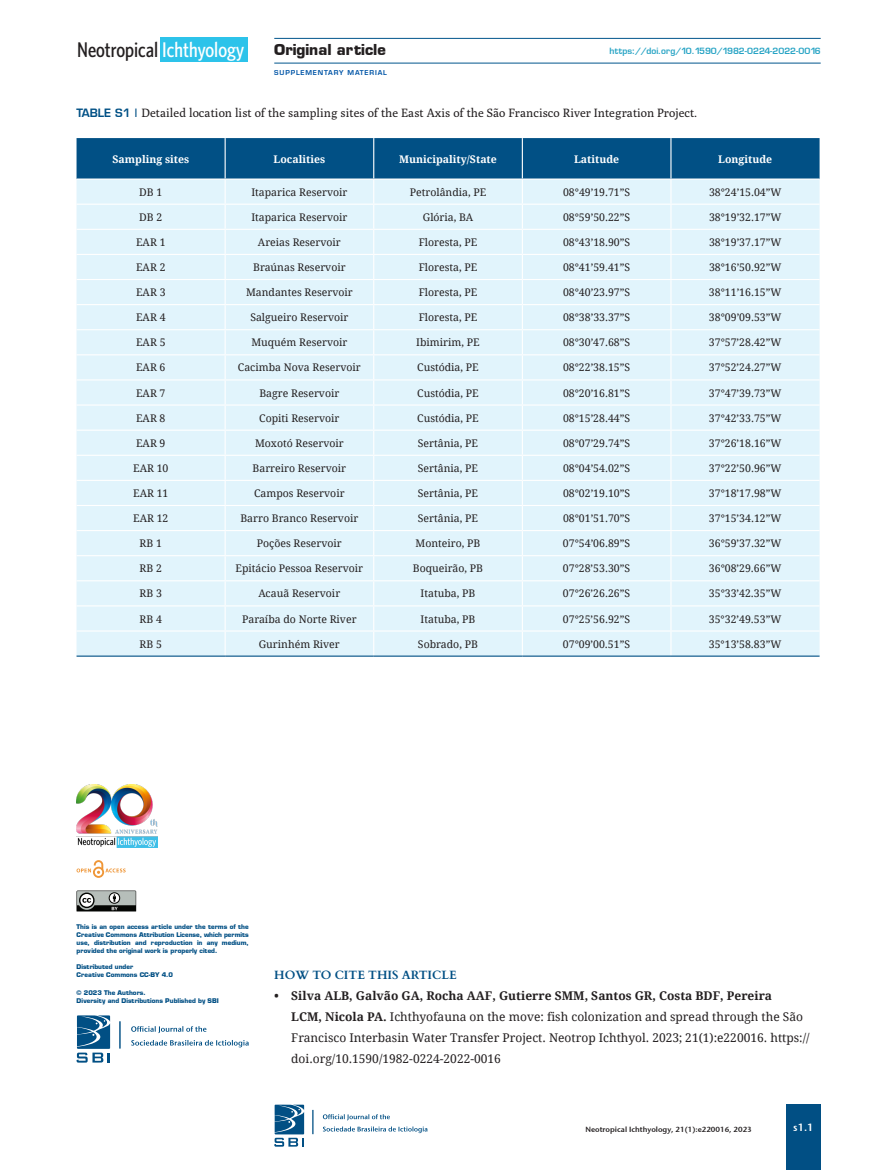
<style>
.page{position:relative;width:893px;height:1170px;background:#fff}
.page>*{position:absolute;margin:0;border:0;box-sizing:border-box;transform-origin:0 0}
.t1{font:500 21.3px "Whitney Condensed";color:#231f20}
.t2{font:700 15.75px "Eugenio";color:#231f20}
.t3{font:12px/21px "Droid Serif";color:#231f20}
.t4{font:12px "Poly";color:#231f20}
.t5{font:700 12px "Cardo";color:#014f84}
.t6{font:10.5px "Droid Serif";color:#231f20}
.t7{font:700 10.5px "Droid Serif";color:#fff}
.t8{font:10.5px "Stone Sans Sem ITCTT Semi";color:#fff}
.t9{font:9px "Eugenio Medium Normal";color:#26a3c4}
.t10{font:7.5px "Stone Sans Sem ITCTT Semi";color:#231f20}
.t11{font:7.05px "Eugenio Medium Normal";letter-spacing:.12em;color:#0155a7}
.t12{font:700 6.75px/8.1px "Eugenio";color:#014f84}
.s1{color:#fff}
.s2{font-family:"Eugenio Medium Normal";color:#015085}
.s3{font-weight:700}
</style>
<div class="page">
<div style="left:786px;top:1104px;width:35px;height:65px;background:#014f84"></div>
<hr style="left:274px;top:63px;width:547px;height:1px;background:#01558c">
<hr style="left:274px;top:38px;width:547px;height:1px;background:#01558c">
<svg style="left:323px;top:1126px;width:104px;height:6px"></svg>
<svg style="left:323px;top:1114px;width:67px;height:6px"></svg>
<svg style="left:312px;top:1109px;width:1px;height:25px"></svg>
<svg style="left:274px;top:1104px;width:30px;height:42px"></svg>
<div style="left:160px;top:37px;width:88px;height:25px;background:#2dc3ea"></div>
<svg style="left:77px;top:138px;width:743px;height:517px;background:#d0e7f2"></svg>
<hr style="left:77px;top:655px;width:148px;height:1px;background:#015085">
<hr style="left:225px;top:655px;width:149px;height:1px;background:#015085">
<hr style="left:374px;top:655px;width:148px;height:1px;background:#015085">
<hr style="left:522px;top:655px;width:149px;height:1px;background:#015085">
<hr style="left:671px;top:655px;width:149px;height:1px;background:#015085">
<svg style="left:131px;top:1040px;width:118px;height:7px"></svg>
<svg style="left:131px;top:1026px;width:75px;height:7px"></svg>
<hr style="left:119px;top:1021px;width:2px;height:27px;background:#014f84">
<svg style="left:76px;top:1015px;width:34px;height:47px"></svg>
<svg style="left:77px;top:860px;width:49px;height:17px"></svg>
<svg style="left:77px;top:890px;width:59px;height:21px"></svg>
<img style="left:77px;top:784px;width:80px;height:63px">
<h1 class="t1" style="left:77px;top:37px;width:169px">Neotropical <span class="s1">Ichthyology</span></h1>
<h2 class="t2" style="left:274px;top:40px;width:113px">Original article</h2>
<p class="t11" style="left:274px;top:68px;width:114px">SUPPLEMENTARY MATERIAL</p>
<p class="t9" style="left:610px;top:45px;width:213px">https://doi.org/10.1590/1982-0224-2022-0016</p>
<p class="t4" style="left:77px;top:106px;width:622px"><span class="s2">TABLE S1 |</span> Detailed location list of the sampling sites of the East Axis of the São Francisco River Integration Project.</p>
<p class="t7" style="left:112px;top:153px;width:78px">Sampling sites</p>
<p class="t7" style="left:274px;top:153px;width:53px">Localities</p>
<p class="t7" style="left:399px;top:153px;width:99px">Municipality/State</p>
<p class="t7" style="left:574px;top:153px;width:47px">Latitude</p>
<p class="t7" style="left:718px;top:153px;width:55px">Longitude</p>
<p class="t6" style="left:139px;top:186px;width:25px">DB 1</p>
<p class="t6" style="left:251px;top:186px;width:98px">Itaparica Reservoir</p>
<p class="t6" style="left:410px;top:186px;width:78px">Petrolândia, PE</p>
<p class="t6" style="left:563px;top:186px;width:69px">08°49’19.71”S</p>
<p class="t6" style="left:709px;top:186px;width:74px">38°24’15.04”W</p>
<p class="t6" style="left:139px;top:211px;width:25px">DB 2</p>
<p class="t6" style="left:251px;top:211px;width:98px">Itaparica Reservoir</p>
<p class="t6" style="left:423px;top:211px;width:52px">Glória, BA</p>
<p class="t6" style="left:563px;top:211px;width:69px">08°59’50.22”S</p>
<p class="t6" style="left:709px;top:211px;width:74px">38°19’32.17”W</p>
<p class="t6" style="left:136px;top:236px;width:31px">EAR 1</p>
<p class="t6" style="left:258px;top:236px;width:84px">Areias Reservoir</p>
<p class="t6" style="left:419px;top:236px;width:60px">Floresta, PE</p>
<p class="t6" style="left:563px;top:236px;width:69px">08°43’18.90”S</p>
<p class="t6" style="left:709px;top:236px;width:74px">38°19’37.17”W</p>
<p class="t6" style="left:136px;top:261px;width:31px">EAR 2</p>
<p class="t6" style="left:253px;top:261px;width:94px">Braúnas Reservoir</p>
<p class="t6" style="left:419px;top:261px;width:60px">Floresta, PE</p>
<p class="t6" style="left:563px;top:261px;width:69px">08°41’59.41”S</p>
<p class="t6" style="left:709px;top:261px;width:74px">38°16’50.92”W</p>
<p class="t6" style="left:136px;top:286px;width:31px">EAR 3</p>
<p class="t6" style="left:246px;top:286px;width:108px">Mandantes Reservoir</p>
<p class="t6" style="left:419px;top:286px;width:60px">Floresta, PE</p>
<p class="t6" style="left:563px;top:286px;width:69px">08°40’23.97”S</p>
<p class="t6" style="left:709px;top:286px;width:74px">38°11’16.15”W</p>
<p class="t6" style="left:136px;top:311px;width:31px">EAR 4</p>
<p class="t6" style="left:250px;top:311px;width:100px">Salgueiro Reservoir</p>
<p class="t6" style="left:419px;top:311px;width:60px">Floresta, PE</p>
<p class="t6" style="left:563px;top:311px;width:69px">08°38’33.37”S</p>
<p class="t6" style="left:709px;top:311px;width:74px">38°09’09.53”W</p>
<p class="t6" style="left:136px;top:336px;width:31px">EAR 5</p>
<p class="t6" style="left:251px;top:336px;width:98px">Muquém Reservoir</p>
<p class="t6" style="left:416px;top:336px;width:65px">Ibimirim, PE</p>
<p class="t6" style="left:563px;top:336px;width:69px">08°30’47.68”S</p>
<p class="t6" style="left:709px;top:336px;width:74px">37°57’28.42”W</p>
<p class="t6" style="left:136px;top:361px;width:31px">EAR 6</p>
<p class="t6" style="left:238px;top:361px;width:124px">Cacimba Nova Reservoir</p>
<p class="t6" style="left:417px;top:361px;width:63px">Custódia, PE</p>
<p class="t6" style="left:563px;top:361px;width:69px">08°22’38.15”S</p>
<p class="t6" style="left:709px;top:361px;width:74px">37°52’24.27”W</p>
<p class="t6" style="left:136px;top:387px;width:31px">EAR 7</p>
<p class="t6" style="left:259px;top:387px;width:81px">Bagre Reservoir</p>
<p class="t6" style="left:417px;top:387px;width:63px">Custódia, PE</p>
<p class="t6" style="left:563px;top:387px;width:69px">08°20’16.81”S</p>
<p class="t6" style="left:709px;top:387px;width:74px">37°47’39.73”W</p>
<p class="t6" style="left:136px;top:412px;width:31px">EAR 8</p>
<p class="t6" style="left:259px;top:412px;width:82px">Copiti Reservoir</p>
<p class="t6" style="left:417px;top:412px;width:63px">Custódia, PE</p>
<p class="t6" style="left:563px;top:412px;width:69px">08°15’28.44”S</p>
<p class="t6" style="left:709px;top:412px;width:74px">37°42’33.75”W</p>
<p class="t6" style="left:136px;top:437px;width:31px">EAR 9</p>
<p class="t6" style="left:255px;top:437px;width:90px">Moxotó Reservoir</p>
<p class="t6" style="left:418px;top:437px;width:62px">Sertânia, PE</p>
<p class="t6" style="left:563px;top:437px;width:69px">08°07’29.74”S</p>
<p class="t6" style="left:709px;top:437px;width:74px">37°26’18.16”W</p>
<p class="t6" style="left:133px;top:462px;width:37px">EAR 10</p>
<p class="t6" style="left:253px;top:462px;width:95px">Barreiro Reservoir</p>
<p class="t6" style="left:418px;top:462px;width:62px">Sertânia, PE</p>
<p class="t6" style="left:563px;top:462px;width:69px">08°04’54.02”S</p>
<p class="t6" style="left:709px;top:462px;width:74px">37°22’50.96”W</p>
<p class="t6" style="left:133px;top:487px;width:37px">EAR 11</p>
<p class="t6" style="left:254px;top:487px;width:92px">Campos Reservoir</p>
<p class="t6" style="left:418px;top:487px;width:62px">Sertânia, PE</p>
<p class="t6" style="left:563px;top:487px;width:69px">08°02’19.10”S</p>
<p class="t6" style="left:709px;top:487px;width:74px">37°18’17.98”W</p>
<p class="t6" style="left:133px;top:512px;width:37px">EAR 12</p>
<p class="t6" style="left:240px;top:512px;width:119px">Barro Branco Reservoir</p>
<p class="t6" style="left:418px;top:512px;width:62px">Sertânia, PE</p>
<p class="t6" style="left:563px;top:512px;width:69px">08°01’51.70”S</p>
<p class="t6" style="left:709px;top:512px;width:74px">37°15’34.12”W</p>
<p class="t6" style="left:140px;top:537px;width:24px">RB 1</p>
<p class="t6" style="left:257px;top:537px;width:86px">Poções Reservoir</p>
<p class="t6" style="left:415px;top:537px;width:66px">Monteiro, PB</p>
<p class="t6" style="left:563px;top:537px;width:69px">07°54’06.89”S</p>
<p class="t6" style="left:709px;top:537px;width:74px">36°59’37.32”W</p>
<p class="t6" style="left:140px;top:562px;width:24px">RB 2</p>
<p class="t6" style="left:236px;top:562px;width:129px">Epitácio Pessoa Reservoir</p>
<p class="t6" style="left:413px;top:562px;width:72px">Boqueirão, PB</p>
<p class="t6" style="left:563px;top:562px;width:69px">07°28’53.30”S</p>
<p class="t6" style="left:709px;top:562px;width:74px">36°08’29.66”W</p>
<p class="t6" style="left:140px;top:587px;width:24px">RB 3</p>
<p class="t6" style="left:258px;top:587px;width:83px">Acauã Reservoir</p>
<p class="t6" style="left:421px;top:587px;width:56px">Itatuba, PB</p>
<p class="t6" style="left:563px;top:587px;width:69px">07°26’26.26”S</p>
<p class="t6" style="left:709px;top:587px;width:74px">35°33’42.35”W</p>
<p class="t6" style="left:140px;top:612px;width:24px">RB 4</p>
<p class="t6" style="left:242px;top:612px;width:116px">Paraíba do Norte River</p>
<p class="t6" style="left:421px;top:612px;width:56px">Itatuba, PB</p>
<p class="t6" style="left:563px;top:612px;width:69px">07°25’56.92”S</p>
<p class="t6" style="left:709px;top:612px;width:74px">35°32’49.53”W</p>
<p class="t6" style="left:140px;top:638px;width:24px">RB 5</p>
<p class="t6" style="left:259px;top:638px;width:83px">Gurinhém River</p>
<p class="t6" style="left:418px;top:638px;width:61px">Sobrado, PB</p>
<p class="t6" style="left:563px;top:638px;width:69px">07°09’00.51”S</p>
<p class="t6" style="left:709px;top:638px;width:74px">35°13’58.83”W</p>
<p class="t12" style="left:77px;top:922px;width:174px;text-align:justify">This is an open access article under the terms of the Creative Commons Attribution License, which permits use, distribution and reproduction in any medium, provided the original work is properly cited.</p>
<p class="t12" style="left:77px;top:963px;width:98px">Distributed under<br>Creative Commons CC-BY 4.0</p>
<p class="t12" style="left:77px;top:988px;width:144px">© 2023 The Authors.<br>Diversity and Distributions Published by SBI</p>
<p class="t5" style="left:274px;top:964px;width:184px">HOW TO CITE THIS ARTICLE</p>
<p class="t3" style="left:291px;top:984px;width:520px;text-indent:-17px"><span class="s3">• Silva ALB, Galvão GA, Rocha AAF, Gutierre SMM, Santos GR, Costa BDF, Pereira<br>LCM, Nicola PA.</span> Ichthyofauna on the move: fish colonization and spread through the São Francisco Interbasin Water Transfer Project. Neotrop Ichthyol. 2023; 21(1):e220016. https:// doi.org/10.1590/1982-0224-2022-0016</p>
<p class="t10" style="left:585px;top:1122px;width:168px">Neotropical Ichthyology, 21(1):e220016, 2023</p>
<p class="t8" style="left:793px;top:1118px;width:22px">s1.1</p>
</div>
